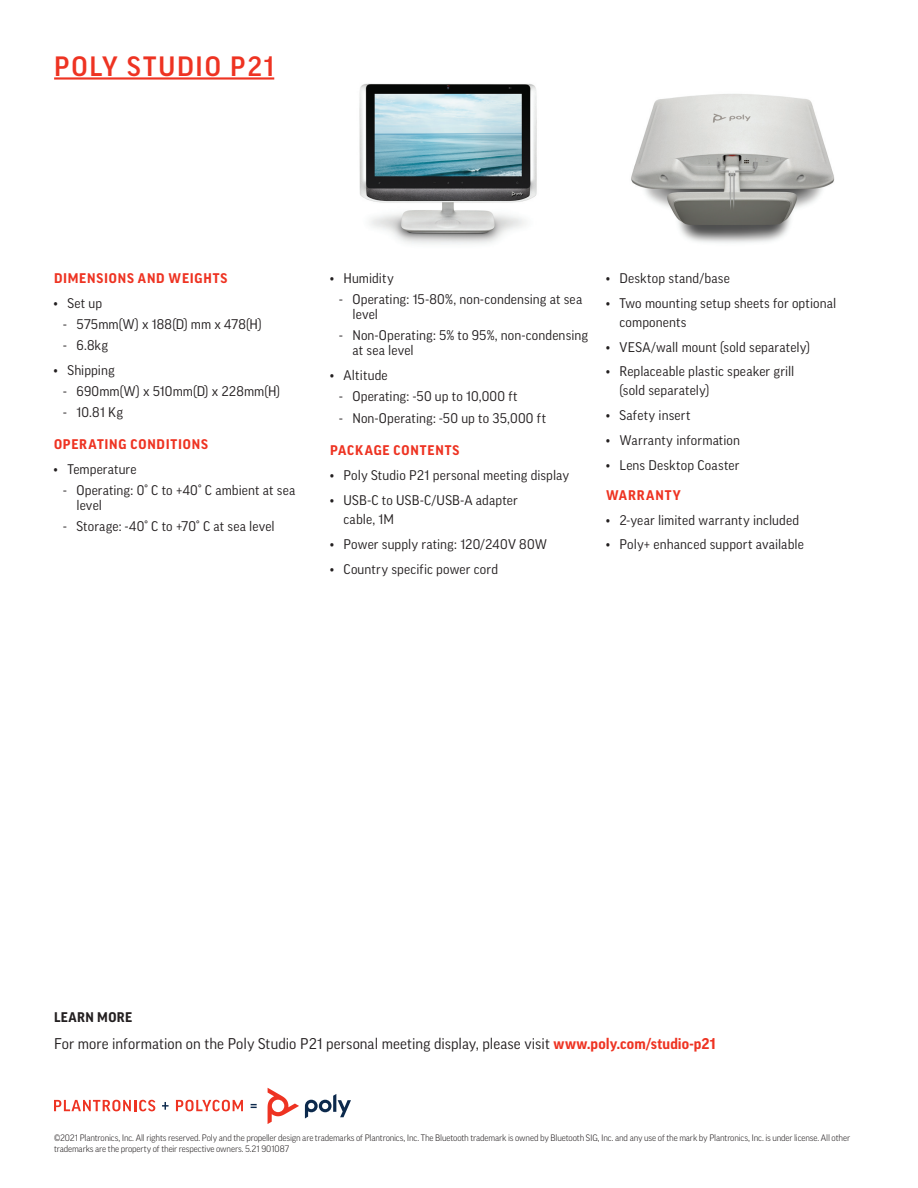
<style>
.page{position:relative;width:918px;height:1188px;background:#fff}
.page>*{position:absolute;margin:0;border:0;box-sizing:border-box;transform-origin:0 0}
.t1{font:500 27px "Good Pro";letter-spacing:.065em;color:#e32}
.t2{font:15px "Good Pro";letter-spacing:.005em;color:#231f20}
.t3{font:13.5px/15px "Good Pro";letter-spacing:.01em;color:#231f20}
.t4{font:700 13.5px "Good Pro";letter-spacing:.06em;color:#e32}
.t5{font:700 13.5px "Good Pro";letter-spacing:.03em;color:#231f20}
.t6{font:300 9px/10.8px "Good Pro";letter-spacing:-.015em;color:#231f20}
.s1{font-weight:700;color:#e32}
</style>
<div class="page">
<hr style="left:54px;top:77px;width:220px;height:3px;background:#e32">
<svg style="left:305px;top:1094px;width:46px;height:24px"></svg>
<svg style="left:268px;top:1088px;width:31px;height:36px"></svg>
<svg style="left:54px;top:1100px;width:101px;height:11px"></svg>
<svg style="left:162px;top:1102px;width:7px;height:8px"></svg>
<svg style="left:176px;top:1100px;width:67px;height:11px"></svg>
<svg style="left:251px;top:1104px;width:6px;height:4px"></svg>
<img style="left:631px;top:94px;width:204px;height:149px">
<img style="left:359px;top:83px;width:178px;height:162px">
<h1 class="t1" style="left:54px;top:51px;width:222px">POLY STUDIO P21</h1>
<p class="t4" style="left:54px;top:270px;width:175px">DIMENSIONS AND WEIGHTS</p>
<p class="t3" style="left:54px;top:295px;width:50px">• Set up</p>
<p class="t3" style="left:63px;top:316px;width:200px">- 575mm(W) x 188(D) mm x 478(H)</p>
<p class="t3" style="left:63px;top:337px;width:47px">- 6.8kg</p>
<p class="t3" style="left:54px;top:362px;width:62px">• Shipping</p>
<p class="t3" style="left:63px;top:383px;width:219px">- 690mm(W) x 510mm(D) x 228mm(H)</p>
<p class="t3" style="left:63px;top:404px;width:62px">- 10.81 Kg</p>
<p class="t4" style="left:54px;top:437px;width:155px">OPERATING CONDITIONS</p>
<p class="t3" style="left:54px;top:462px;width:84px">• Temperature</p>
<p class="t3" style="left:77px;top:483px;width:220px;text-indent:-14px">- Operating: 0° C to +40° C ambient at sea level</p>
<p class="t3" style="left:63px;top:519px;width:213px">- Storage: -40° C to +70° C at sea level</p>
<p class="t3" style="left:330px;top:270px;width:65px">• Humidity</p>
<p class="t3" style="left:353px;top:291px;width:231px;text-indent:-14px">- Operating: 15-80%, non-condensing at sea level</p>
<p class="t3" style="left:353px;top:327px;width:237px;text-indent:-14px">- Non-Operating: 5% to 95%, non-condensing at sea level</p>
<p class="t3" style="left:330px;top:367px;width:59px">• Altitude</p>
<p class="t3" style="left:339px;top:388px;width:180px">- Operating: -50 up to 10,000 ft</p>
<p class="t3" style="left:339px;top:411px;width:209px">- Non-Operating: -50 up to 35,000 ft</p>
<p class="t4" style="left:330px;top:443px;width:131px">PACKAGE CONTENTS</p>
<p class="t3" style="left:330px;top:468px;width:241px">• Poly Studio P21 personal meeting display</p>
<p class="t3" style="left:344px;top:491px;width:176px;line-height:18.9px;text-indent:-14px">• USB-C to USB-C/USB-A adapter cable, 1M</p>
<p class="t3" style="left:330px;top:537px;width:219px">• Power supply rating: 120/240V 80W</p>
<p class="t3" style="left:330px;top:561px;width:170px">• Country specific power cord</p>
<p class="t3" style="left:606px;top:270px;width:125px">• Desktop stand/base</p>
<p class="t3" style="left:620px;top:293px;width:218px;line-height:18.9px;text-indent:-14px">• Two mounting setup sheets for optional components</p>
<p class="t3" style="left:606px;top:339px;width:206px">• VESA/wall mount (sold separately)</p>
<p class="t3" style="left:620px;top:362px;width:177px;line-height:18.9px;text-indent:-14px">• Replaceable plastic speaker grill (sold separately)</p>
<p class="t3" style="left:606px;top:408px;width:86px">• Safety insert</p>
<p class="t3" style="left:606px;top:433px;width:136px">• Warranty information</p>
<p class="t3" style="left:606px;top:458px;width:135px">• Lens Desktop Coaster</p>
<p class="t4" style="left:606px;top:487px;width:76px">WARRANTY</p>
<p class="t3" style="left:606px;top:512px;width:195px">• 2-year limited warranty included</p>
<p class="t3" style="left:606px;top:537px;width:199px">• Poly+ enhanced support available</p>
<p class="t5" style="left:54px;top:1010px;width:80px">LEARN MORE</p>
<p class="t2" style="left:54px;top:1035px;width:663px">For more information on the Poly Studio P21 personal meeting display, please visit <span class="s1">www.poly.com/studio-p21</span></p>
<p class="t6" style="left:54px;top:1133px;width:798px">©2021 Plantronics, Inc. All rights reserved. Poly and the propeller design are trademarks of Plantronics, Inc. The Bluetooth trademark is owned by Bluetooth SIG, Inc. and any use of the mark by Plantronics, Inc. is under license. All other trademarks are the property of their respective owners. 5.21 901087</p>
</div>
